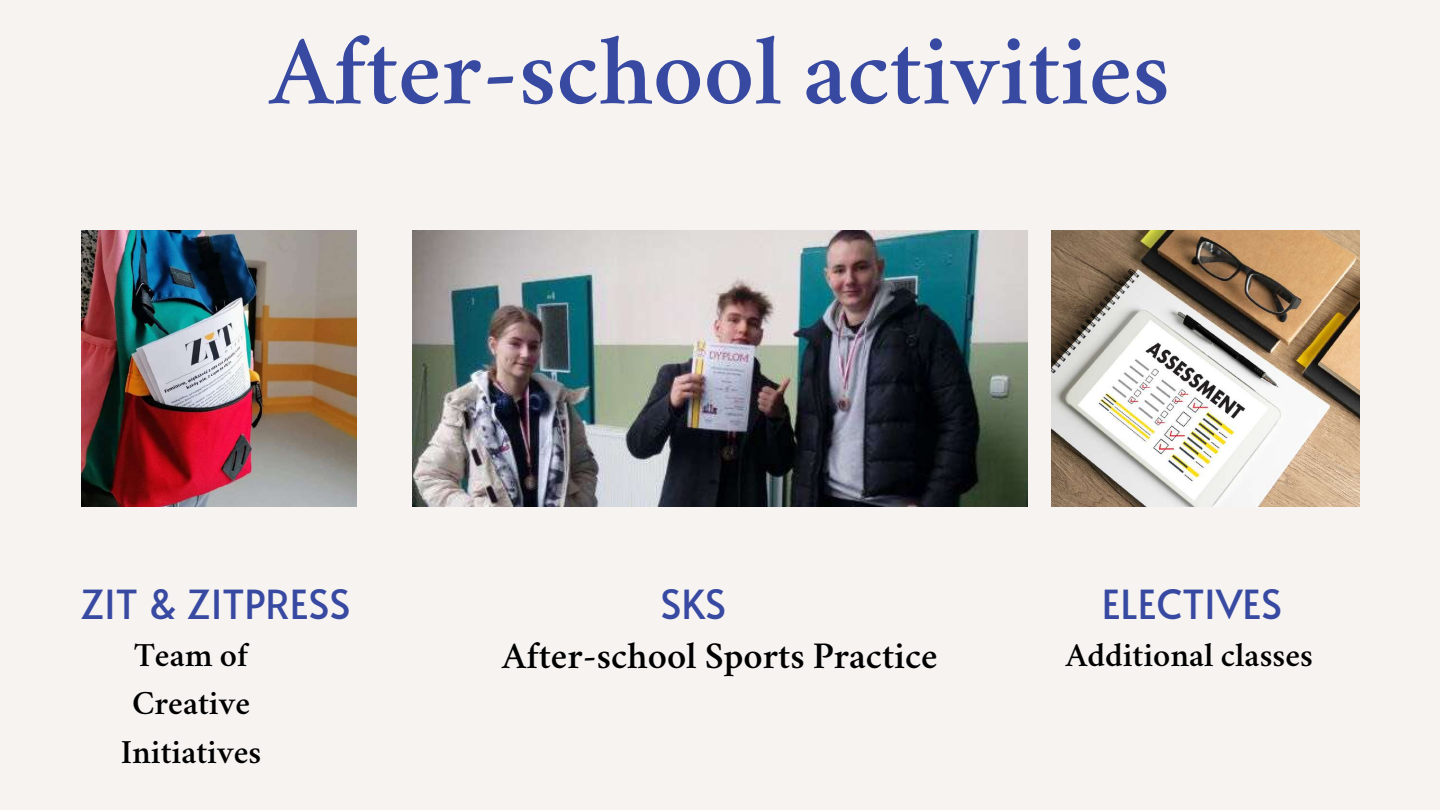
<style>
.page{position:relative;width:1440px;height:810px;background:#f6f3f1}
.page>*{position:absolute;margin:0;border:0;box-sizing:border-box;transform-origin:0 0}
.t1{font:600 100px "Crimson";color:#3849a2}
.t2{font:40px "Alata";color:#3849a2}
.t3{font:600 38px "Crimson";color:#000}
.t4{font:600 34px/48.8px "Crimson";color:#000;text-align:center}
</style>
<div class="page">
<img style="left:1052px;top:230px;width:307px;height:276px">
<img style="left:81px;top:230px;width:276px;height:276px">
<img style="left:413px;top:230px;width:615px;height:276px">
<h1 class="t1" style="left:270px;top:33px;width:902px">After-school activities</h1>
<p class="t2" style="left:81px;top:575px;width:271px">ZIT &amp; ZITPRESS</p>
<p class="t2" style="left:660px;top:575px;width:67px">SKS</p>
<p class="t2" style="left:1102px;top:575px;width:182px">ELECTIVES</p>
<p class="t4" style="left:134px;top:634px;width:115px">Team of</p>
<p class="t3" style="left:502px;top:642px;width:437px">After-school Sports Practice</p>
<p class="t4" style="left:121px;top:683px;width:142px">Creative<br>Initiatives</p>
<p class="t4" style="left:1066px;top:634px;width:249px">Additional classes</p>
</div>
